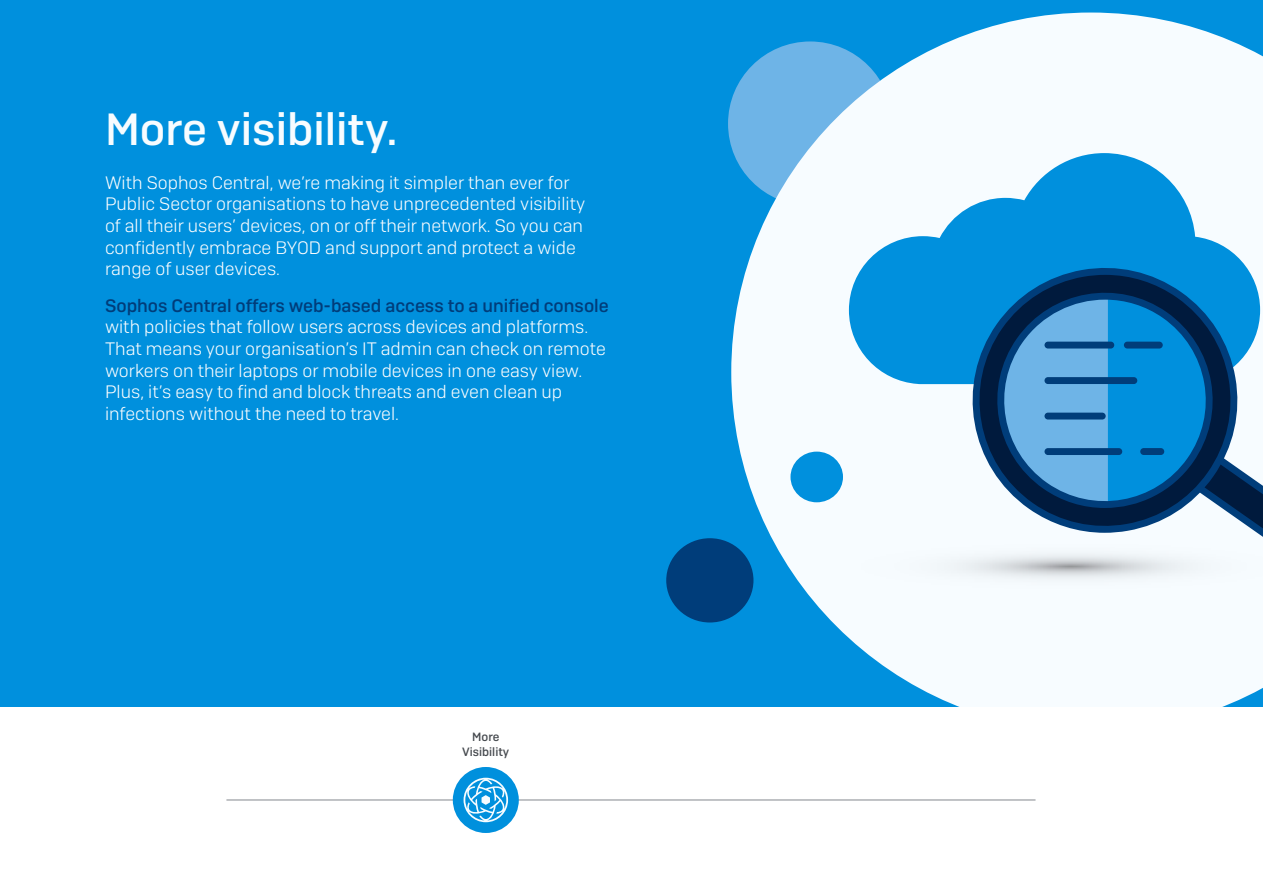
<style>
.page{position:relative;width:1263px;height:893px;background:#fff}
.page>*{position:absolute;margin:0;border:0;box-sizing:border-box;transform-origin:0 0}
.t1{font:500 45px "Camber";color:#f7fcff}
.t2{font:18px/21.6px "Camber Lg";color:#fff}
.t3{font:500 18px "Camber";color:#003d7a}
.t4{font:500 12px/15px "Camber";color:#464a4f;text-align:center}
</style>
<div class="page">
<div style="left:0;top:0;width:1263px;height:707px;background:#0090dd"></div>
<svg style="left:731px;top:13px;width:532px;height:694px;fill:#f7fcff"></svg>
<hr style="left:226px;top:800px;width:809px;height:1px;background:#83888e">
<div style="left:790px;top:452px;width:53px;height:50px;background:#0090dd;border-radius:50%"></div>
<div style="left:666px;top:538px;width:87px;height:84px;background:#003d7a;border-radius:50%"></div>
<svg style="left:849px;top:153px;width:411px;height:231px"></svg>
<svg style="left:1251px;top:294px;width:12px;height:248px;background:#a6c2d7"></svg>
<svg style="left:958px;top:254px;width:293px;height:288px"></svg>
<svg style="left:955px;top:264px;width:286px;height:269px"></svg>
<div style="left:1044px;top:413px;width:62px;height:6px;background:#003d7a;border-radius:3px"></div>
<div style="left:1044px;top:377px;width:93px;height:7px;background:#003d7a;border-radius:3px"></div>
<div style="left:1044px;top:448px;width:78px;height:7px;background:#003d7a;border-radius:3px"></div>
<div style="left:1140px;top:448px;width:24px;height:7px;background:#003d7a;border-radius:3px"></div>
<div style="left:1044px;top:342px;width:70px;height:6px;background:#003d7a;border-radius:3px"></div>
<div style="left:1124px;top:342px;width:39px;height:7px;background:#003d7a;border-radius:3px"></div>
<img style="left:831px;top:542px;width:432px;height:49px">
<div style="left:453px;top:767px;width:66px;height:66px;background:#0090dd;border-radius:50%"></div>
<svg style="left:463px;top:778px;width:45px;height:44px"></svg>
<h1 class="t1" style="left:105px;top:102px;width:294px">More visibility.</h1>
<p class="t2" style="left:105px;top:171px;width:482px">With Sophos Central, we’re making it simpler than ever for Public Sector organisations to have unprecedented visibility of all their users’ devices, on or off their network. So you can confidently embrace BYOD and support and protect a wide range of user devices.</p>
<p class="t3" style="left:105px;top:295px;width:505px">Sophos Central offers web-based access to a unified console</p>
<p class="t2" style="left:105px;top:316px;width:502px">with policies that follow users across devices and platforms.<br>That means your organisation’s IT admin can check on remote workers on their laptops or mobile devices in one easy view.<br>Plus, it’s easy to find and block threats and even clean up infections without the need to travel.</p>
<p class="t4" style="left:462px;top:729px;width:49px">More<br>Visibility</p>
</div>
